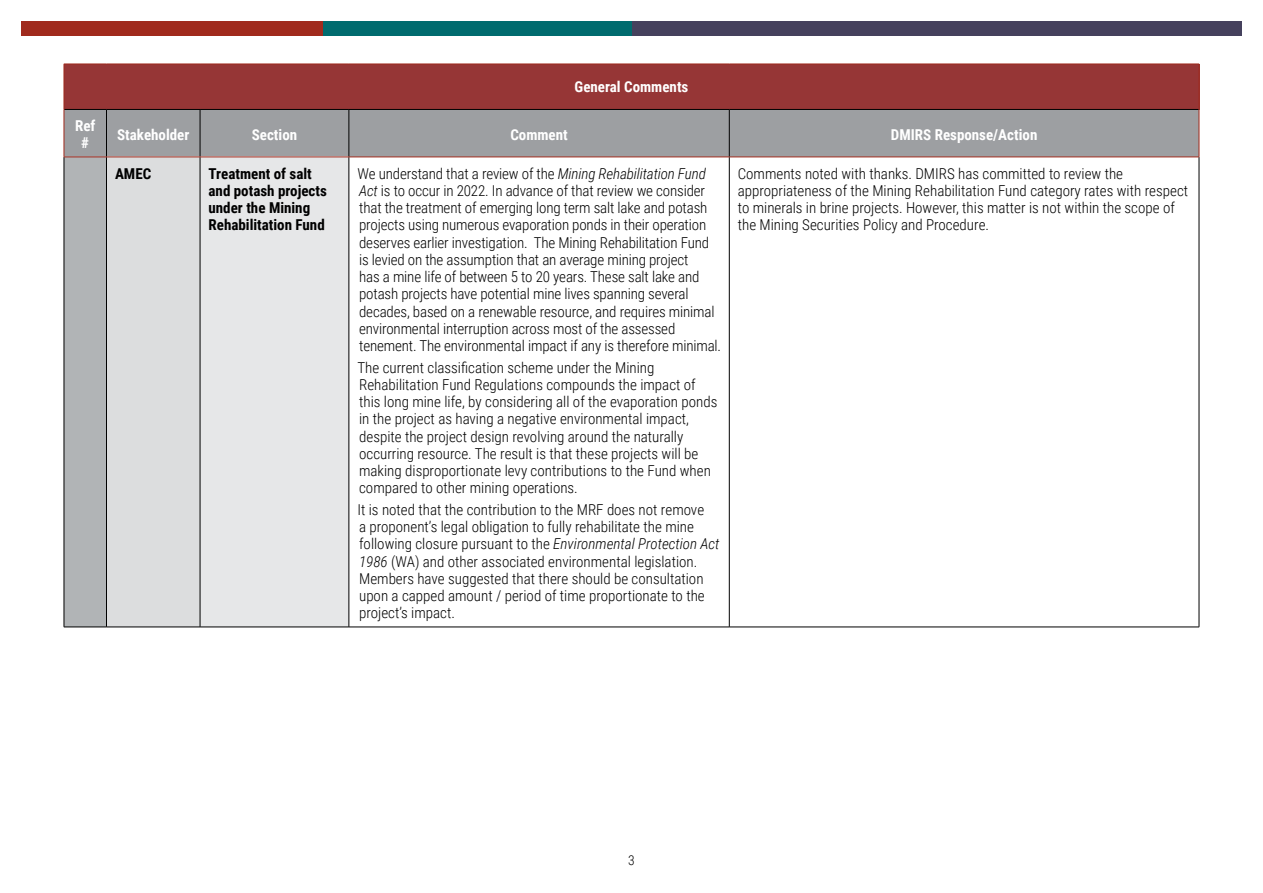
<style>
.page{position:relative;width:1263px;height:893px;background:#fff}
.page>*{position:absolute;margin:0;border:0;box-sizing:border-box;transform-origin:0 0}
.table_text{font:300 15px/17.2px "Roboto Condensed";color:#000}
.table_text-2{font:700 15px/17.2px "Roboto Condensed";color:#000}
.table_text-3{font:700 15px/17.2px "Roboto Condensed";color:#fff;text-align:center}
.t1{font:300 13.5px "Roboto Condensed";color:#000}
.s1{font-style:italic}
</style>
<div class="page">
<div style="left:21px;top:21px;width:303px;height:14px;background:#a02a1d"></div>
<div style="left:631px;top:21px;width:611px;height:14px;background:#45415d"></div>
<div style="left:323px;top:21px;width:308px;height:14px;background:#006b6e"></div>
<div style="left:64px;top:64px;width:1135px;height:45px;background:#963636"></div>
<div style="left:65px;top:110px;width:1134px;height:47px;background:#9d9fa2"></div>
<div style="left:64px;top:157px;width:42px;height:470px;background:#b1b4b6"></div>
<div style="left:106px;top:157px;width:94px;height:470px;background:#dcddde"></div>
<div style="left:200px;top:157px;width:149px;height:470px;background:#e6e7e8"></div>
<hr style="left:64px;top:109px;width:42px;height:1px;background:#000">
<hr style="left:106px;top:109px;width:94px;height:1px;background:#000">
<hr style="left:106px;top:110px;width:1px;height:47px;background:#000">
<hr style="left:200px;top:109px;width:149px;height:1px;background:#000">
<hr style="left:200px;top:110px;width:1px;height:47px;background:#000">
<hr style="left:349px;top:109px;width:380px;height:1px;background:#000">
<hr style="left:349px;top:110px;width:1px;height:47px;background:#000">
<hr style="left:729px;top:109px;width:470px;height:1px;background:#000">
<hr style="left:729px;top:110px;width:1px;height:47px;background:#000">
<hr style="left:64px;top:157px;width:1px;height:470px;background:#000">
<hr style="left:106px;top:157px;width:1px;height:470px;background:#000">
<hr style="left:200px;top:157px;width:1px;height:470px;background:#000">
<hr style="left:349px;top:157px;width:1px;height:470px;background:#000">
<hr style="left:729px;top:157px;width:1px;height:470px;background:#000">
<hr style="left:1199px;top:157px;width:1px;height:470px;background:#000">
<hr style="left:64px;top:627px;width:42px;height:1px;background:#000">
<hr style="left:106px;top:627px;width:94px;height:1px;background:#000">
<hr style="left:200px;top:627px;width:149px;height:1px;background:#000">
<hr style="left:349px;top:627px;width:380px;height:1px;background:#000">
<hr style="left:729px;top:627px;width:470px;height:1px;background:#000">
<hr style="left:64px;top:64px;width:42px;height:1px;background:#a02a1d">
<hr style="left:64px;top:64px;width:1px;height:45px;background:#a02a1d">
<hr style="left:106px;top:64px;width:94px;height:1px;background:#a02a1d">
<hr style="left:200px;top:64px;width:149px;height:1px;background:#a02a1d">
<hr style="left:349px;top:64px;width:380px;height:1px;background:#a02a1d">
<hr style="left:729px;top:64px;width:470px;height:1px;background:#a02a1d">
<hr style="left:1199px;top:64px;width:1px;height:45px;background:#a02a1d">
<hr style="left:64px;top:109px;width:1px;height:48px;background:#a02a1d">
<hr style="left:1199px;top:109px;width:1px;height:48px;background:#a02a1d">
<hr style="left:64px;top:157px;width:42px;height:1px;background:#a02a1d">
<hr style="left:106px;top:157px;width:94px;height:1px;background:#a02a1d">
<hr style="left:200px;top:157px;width:149px;height:1px;background:#a02a1d">
<hr style="left:349px;top:157px;width:380px;height:1px;background:#a02a1d">
<hr style="left:729px;top:157px;width:470px;height:1px;background:#a02a1d">
<p class="table_text-3" style="left:575px;top:78px;width:115px">General Comments</p>
<p class="table_text-3" style="left:75px;top:117px;width:22px">Ref #</p>
<p class="table_text-3" style="left:117px;top:125px;width:74px">Stakeholder</p>
<p class="table_text-3" style="left:252px;top:125px;width:47px">Section</p>
<p class="table_text-3" style="left:510px;top:125px;width:59px">Comment</p>
<p class="table_text-3" style="left:891px;top:125px;width:148px">DMIRS Response/Action</p>
<p class="table_text-2" style="left:115px;top:164px;width:38px">AMEC</p>
<p class="table_text-2" style="left:209px;top:164px;width:120px">Treatment of salt and potash projects under the Mining<br>Rehabilitation Fund</p>
<p class="table_text" style="left:357px;top:164px;width:365px">We understand that a review of the <span class="s1">Mining Rehabilitation Fund Act</span> is to occur in 2022. In advance of that review we consider that the treatment of emerging long term salt lake and potash projects using numerous evaporation ponds in their operation deserves earlier investigation. The Mining Rehabilitation Fund<br>is levied on the assumption that an average mining project<br>has a mine life of between 5 to 20 years. These salt lake and potash projects have potential mine lives spanning several decades, based on a renewable resource, and requires minimal environmental interruption across most of the assessed tenement. The environmental impact if any is therefore minimal.</p>
<p class="table_text" style="left:357px;top:358px;width:362px">The current classification scheme under the Mining Rehabilitation Fund Regulations compounds the impact of this long mine life, by considering all of the evaporation ponds in the project as having a negative environmental impact, despite the project design revolving around the naturally occurring resource. The result is that these projects will be making disproportionate levy contributions to the Fund when compared to other mining operations.</p>
<p class="table_text" style="left:357px;top:500px;width:364px">It is noted that the contribution to the MRF does not remove<br>a proponent’s legal obligation to fully rehabilitate the mine following closure pursuant to the <span class="s1">Environmental Protection Act 1986</span> (WA) and other associated environmental legislation.<br>Members have suggested that there should be consultation upon a capped amount / period of time proportionate to the project’s impact.</p>
<p class="table_text" style="left:738px;top:164px;width:452px">Comments noted with thanks. DMIRS has committed to review the appropriateness of the Mining Rehabilitation Fund category rates with respect to minerals in brine projects. However, this matter is not within the scope of the Mining Securities Policy and Procedure.</p>
<p class="t1" style="left:628px;top:850px;width:8px">3</p>
</div>
